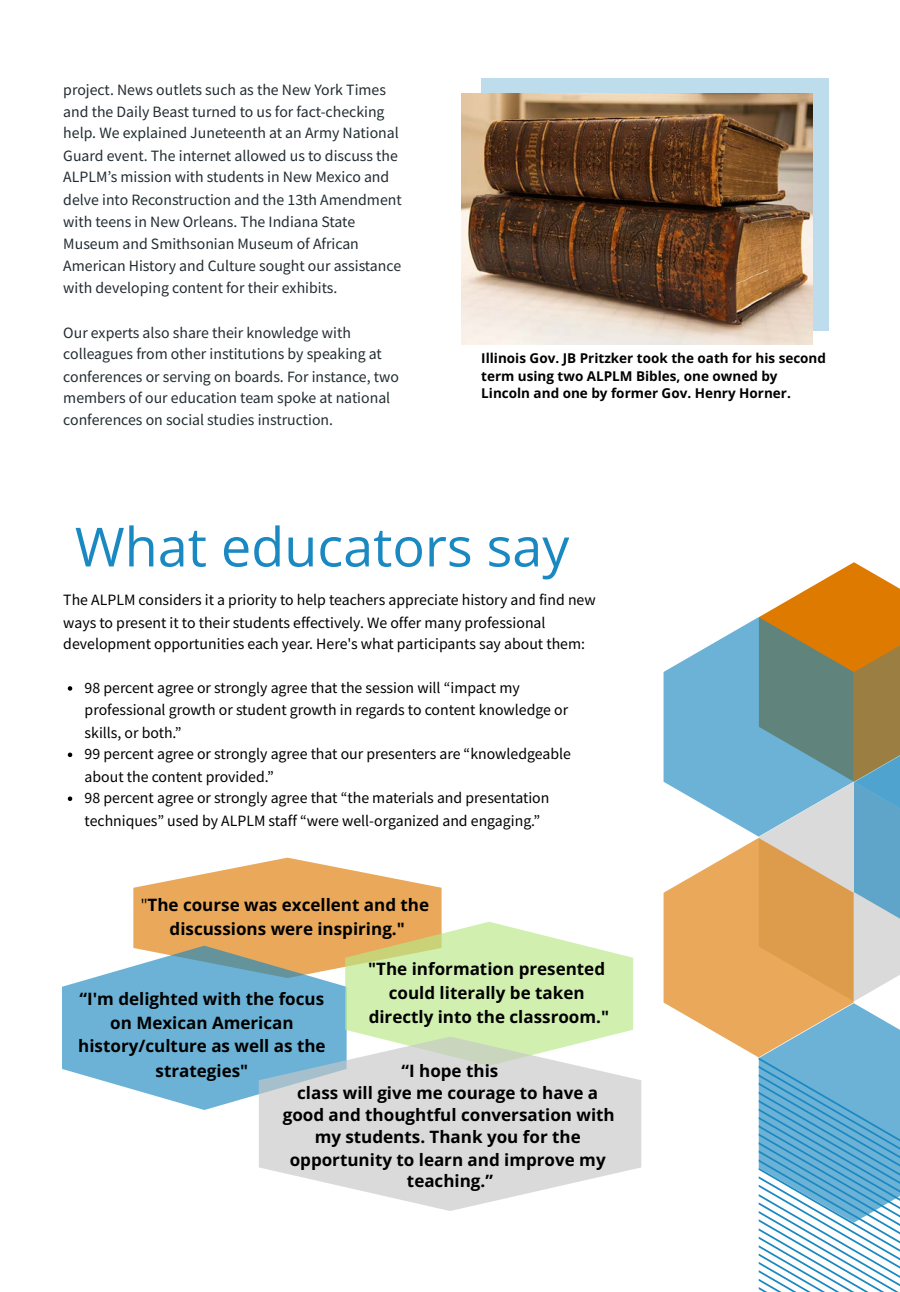
<style>
.page{position:relative;width:900px;height:1292px;background:#fff}
.page>*{position:absolute;margin:0;border:0;box-sizing:border-box;transform-origin:0 0}
.t1{font:54px "Open Sans";color:#1b89c1}
.t2{font:700 17.1px/22px "Open Sans";color:#000;text-align:center}
.t3{font:15.75px/22px "Source Sans Pro";color:#222c31}
.t4{font:15.75px/22.2px "Source Sans Pro";color:#000}
.t5{font:700 13.5px "Open Sans";color:#000}
.s1{font-weight:400}
</style>
<div class="page">
<div style="left:481px;top:79px;width:348px;height:252px;background:#bddded"></div>
<svg style="left:664px;top:562px;width:236px;height:729px"></svg>
<svg style="left:68px;top:686px;width:4px;height:4px"></svg>
<svg style="left:68px;top:752px;width:4px;height:5px"></svg>
<svg style="left:68px;top:796px;width:4px;height:5px"></svg>
<svg style="left:62px;top:966px;width:197px;height:143px;fill:#6bb2d6"></svg>
<svg style="left:133px;top:857px;width:500px;height:208px"></svg>
<svg style="left:259px;top:1036px;width:382px;height:174px;fill:#dadada"></svg>
<img style="left:461px;top:94px;width:351px;height:251px">
<p class="t3" style="left:63px;top:78px;width:340px">project. News outlets such as the New York Times and the Daily Beast turned to us for fact-checking help. We explained Juneteenth at an Army National Guard event. The internet allowed us to discuss the ALPLM’s mission with students in New Mexico and delve into Reconstruction and the 13th Amendment with teens in New Orleans. The Indiana State Museum and Smithsonian Museum of African</p>
<p class="t3" style="left:63px;top:255px;width:339px">American History and Culture sought our assistance</p>
<p class="t3" style="left:63px;top:276px;width:276px">with developing content for their exhibits.</p>
<p class="t3" style="left:63px;top:321px;width:289px">Our experts also share their knowledge with</p>
<p class="t3" style="left:63px;top:342px;width:320px">colleagues from other institutions by speaking at</p>
<p class="t3" style="left:63px;top:365px;width:337px">conferences or serving on boards. For instance, two</p>
<p class="t3" style="left:63px;top:386px;width:328px">members of our education team spoke at national</p>
<p class="t3" style="left:63px;top:409px;width:271px">conferences on social studies instruction.</p>
<p class="t5" style="left:481px;top:348px;width:346px">Illinois Gov. JB Pritzker took the oath for his second</p>
<p class="t5" style="left:481px;top:366px;width:298px">term using two ALPLM Bibles, one owned by</p>
<p class="t5" style="left:481px;top:383px;width:311px">Lincoln and one by former Gov. Henry Horner.</p>
<p class="t1" style="left:75px;top:508px;width:496px">What educators say</p>
<p class="t4" style="left:63px;top:588px;width:534px">The ALPLM considers it a priority to help teachers appreciate history and find new</p>
<p class="t4" style="left:63px;top:611px;width:484px">ways to present it to their students effectively. We offer many professional</p>
<p class="t4" style="left:63px;top:632px;width:523px">development opportunities each year. Here's what participants say about them:</p>
<p class="t4" style="left:85px;top:676px;width:488px">98 percent agree or strongly agree that the session will “impact my professional growth or student growth in regards to content knowledge or skills, or both.”<br>99 percent agree or strongly agree that our presenters are “knowledgeable about the content provided.”<br>98 percent agree or strongly agree that “the materials and presentation techniques” used by ALPLM staff “were well-organized and engaging.”</p>
<p class="t2" style="left:141px;top:892px;width:290px;line-height:23.7px"><span class="s1">"</span>The course was excellent and the discussions were inspiring."</p>
<p class="t2" style="left:368px;top:956px;width:242px;line-height:23.7px">"The information presented could literally be taken directly into the classroom."</p>
<p class="t2" style="left:283px;top:1059px;width:334px">“I hope this<br>class will give me courage to have a good and thoughtful conversation with my students. Thank you for the opportunity to learn and improve my teaching.”</p>
<p class="t2" style="left:78px;top:986px;width:249px;line-height:24px">“I'm delighted with the focus on Mexican American history/culture as well as the strategies"</p>
</div>
